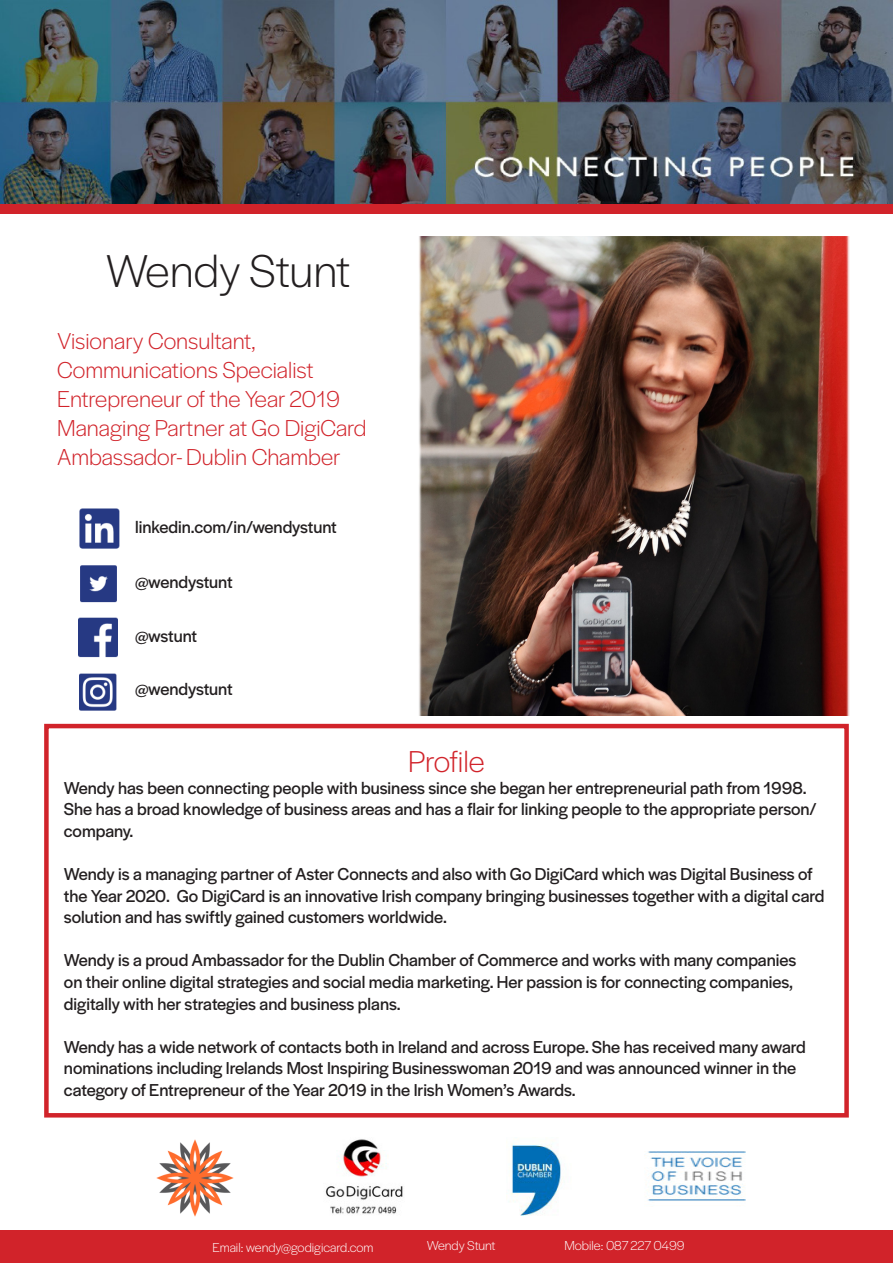
<style>
.page{position:relative;width:893px;height:1263px;background:#fff}
.page>*{position:absolute;margin:0;border:0;box-sizing:border-box;transform-origin:0 0}
.t1{font:300 48px "Halyard Display";letter-spacing:-.005em;color:#231f20}
.t2{font:300 31.5px "Halyard Display";letter-spacing:-.005em;color:#d1232a}
.t3{font:300 24px "Halyard Display";color:#d1232a}
.t4{font:18px/21.6px "Halyard Display";color:#231f20}
.t5{font:300 13.5px "Halyard Display";color:#fff}
</style>
<div class="page">
<div style="left:0;top:1230px;width:893px;height:33px;background:#d1232a"></div>
<div style="left:0;top:193px;width:893px;height:20px;background:#d1232a"></div>
<img style="left:0;top:0;width:893px;height:203px">
<img style="left:419px;top:236px;width:431px;height:479px">
<img style="left:79px;top:508px;width:41px;height:41px">
<img style="left:78px;top:617px;width:40px;height:41px">
<img style="left:80px;top:565px;width:37px;height:38px">
<img style="left:79px;top:673px;width:38px;height:38px">
<div style="left:44px;top:724px;width:805px;height:393px;border:4px solid #d1232a"></div>
<img style="left:325px;top:1139px;width:78px;height:75px">
<img style="left:508px;top:1144px;width:55px;height:72px">
<img style="left:156px;top:1139px;width:78px;height:78px">
<img style="left:647px;top:1151px;width:99px;height:50px">
<p class="t1" style="left:105px;top:238px;width:247px">Wendy Stunt</p>
<p class="t3" style="left:57px;top:325px;width:200px">Visionary Consultant,</p>
<p class="t3" style="left:57px;top:353px;width:258px">Communications Specialist</p>
<p class="t3" style="left:57px;top:382px;width:284px">Entrepreneur of the Year 2019</p>
<p class="t3" style="left:57px;top:411px;width:311px">Managing Partner at Go DigiCard</p>
<p class="t3" style="left:57px;top:440px;width:285px">Ambassador- Dublin Chamber</p>
<p class="t4" style="left:135px;top:515px;width:203px">linkedin.com/in/wendystunt</p>
<p class="t4" style="left:135px;top:570px;width:99px">@wendystunt</p>
<p class="t4" style="left:135px;top:624px;width:64px">@wstunt</p>
<p class="t4" style="left:135px;top:678px;width:99px">@wendystunt</p>
<p class="t2" style="left:408px;top:739px;width:78px">Profile</p>
<p class="t4" style="left:64px;top:776px;width:754px">Wendy has been connecting people with business since she began her entrepreneurial path from 1998.<br>She has a broad knowledge of business areas and has a flair for linking people to the appropriate person/ company.</p>
<p class="t4" style="left:64px;top:862px;width:762px">Wendy is a managing partner of Aster Connects and also with Go DigiCard which was Digital Business of the Year 2020. Go DigiCard is an innovative Irish company bringing businesses together with a digital card solution and has swiftly gained customers worldwide.</p>
<p class="t4" style="left:64px;top:948px;width:734px">Wendy is a proud Ambassador for the Dublin Chamber of Commerce and works with many companies on their online digital strategies and social media marketing. Her passion is for connecting companies, digitally with her strategies and business plans.</p>
<p class="t4" style="left:64px;top:1035px;width:743px">Wendy has a wide network of contacts both in Ireland and across Europe. She has received many award nominations including Irelands Most Inspiring Businesswoman 2019 and was announced winner in the category of Entrepreneur of the Year 2019 in the Irish Women’s Awards.</p>
<p class="t5" style="left:212px;top:1237px;width:163px">Email: wendy@godigicard.com</p>
<p class="t5" style="left:427px;top:1236px;width:70px">Wendy Stunt</p>
<p class="t5" style="left:564px;top:1236px;width:122px">Mobile: 087 227 0499</p>
</div>
